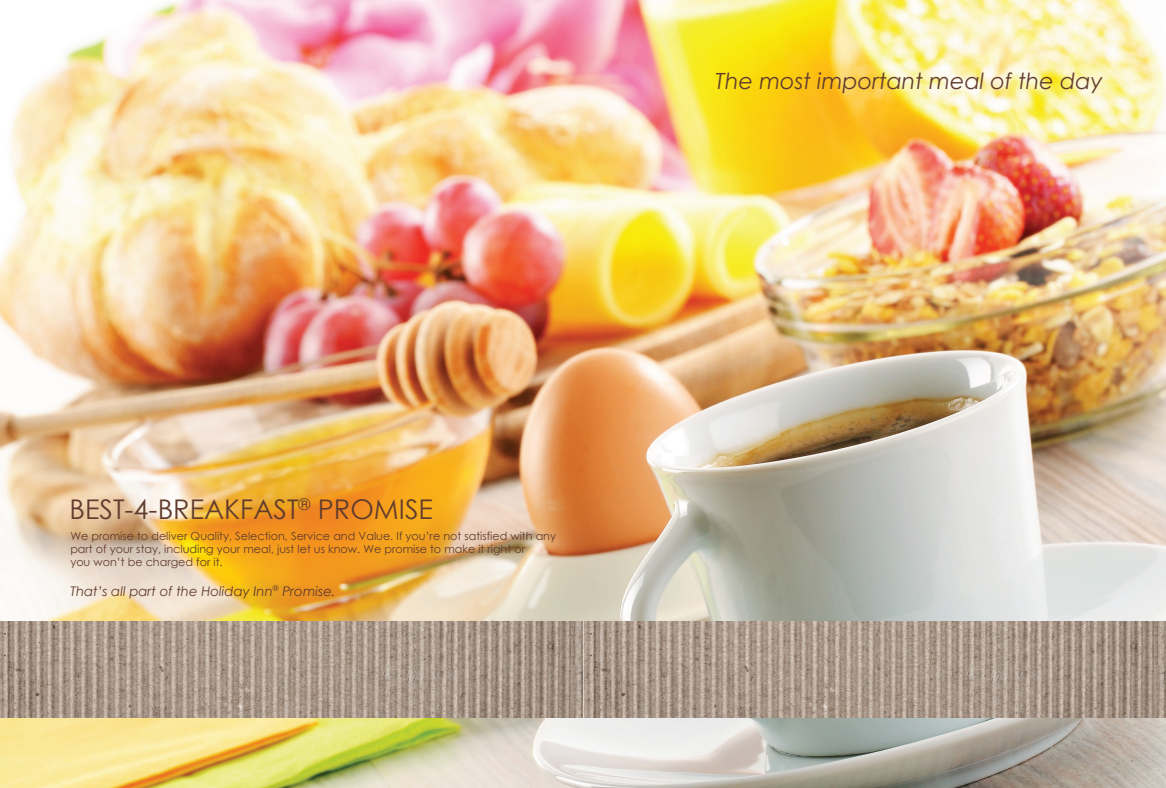
<style>
.page{position:relative;width:1166px;height:788px;background:#fff}
.page>*{position:absolute;margin:0;border:0;box-sizing:border-box;transform-origin:0 0}
.t1{font:27.12px "Century Gothic";color:#613c2e}
.t2{font:italic 22.31px "Century Gothic";color:#613c2e}
.t3{font:italic 13.3px "Century Gothic";color:#613c2e}
.t4{font:11.2px/13.4px "Century Gothic";color:#613c2e}
</style>
<div class="page">
<img style="left:0;top:1px;width:1166px;height:786px">
<img style="left:0;top:621px;width:1165px;height:96px">
<h2 class="t2" style="left:715px;top:65px;width:388px">The most important meal of the day</h2>
<h1 class="t1" style="left:69px;top:490px;width:365px">BEST-4-BREAKFAST<sup>®</sup> PROMISE</h1>
<p class="t4" style="left:70px;top:528px;width:487px">We promise to deliver Quality, Selection, Service and Value. If you’re not satisfied with any part of your stay, including your meal, just let us know. We promise to make it right or<br>you won’t be charged for it.</p>
<p class="t3" style="left:70px;top:581px;width:267px">That’s all part of the Holiday Inn<sup>®</sup> Promise.</p>
</div>
